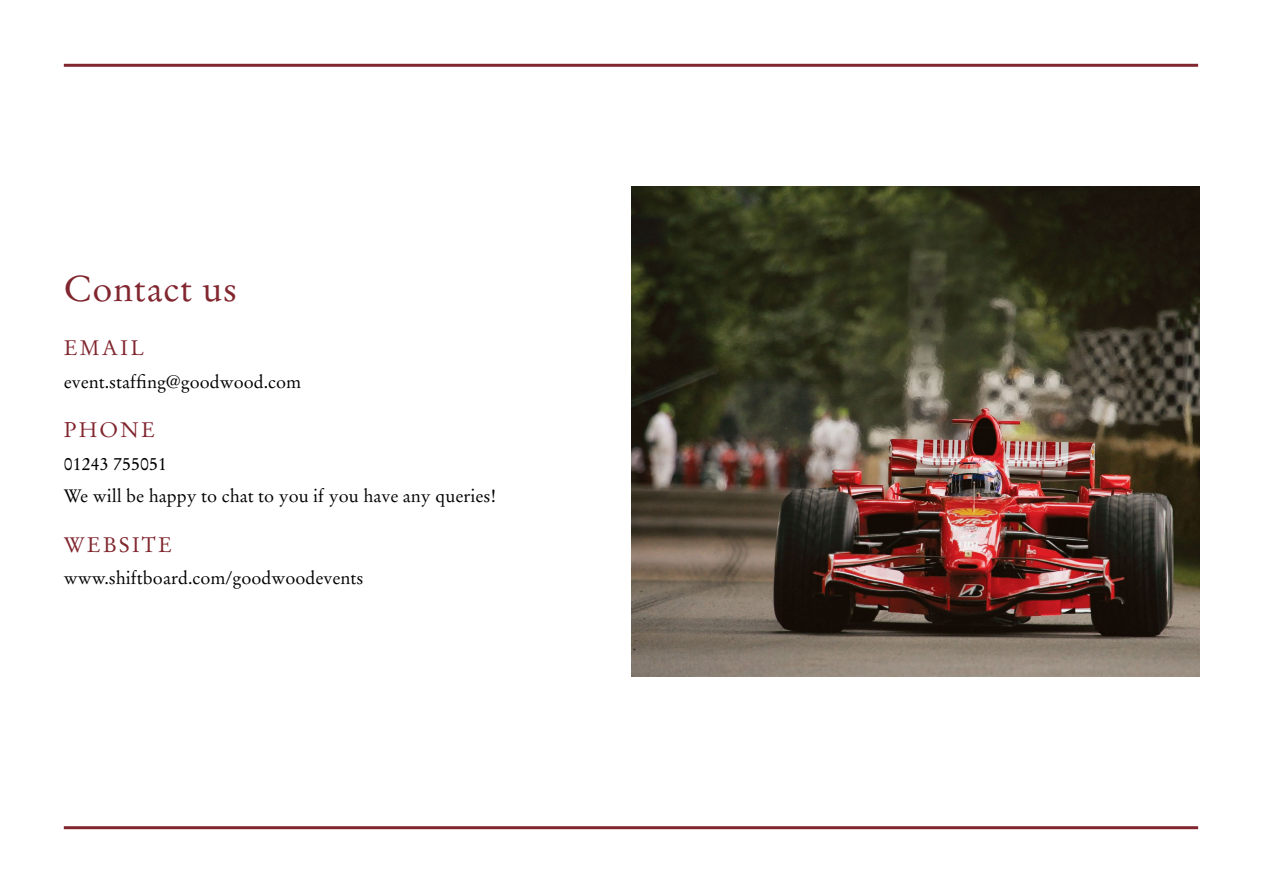
<style>
.page{position:relative;width:1263px;height:893px;background:#fff}
.page>*{position:absolute;margin:0;border:0;box-sizing:border-box;transform-origin:0 0}
.t1{font:36px "Stempel Garamond";letter-spacing:.02em;color:#81262e}
.t2{font:21px "Stempel Garamond";letter-spacing:.1em;color:#81262e}
.t3{font:18px/32.5px "Stempel Garamond";color:#000}
</style>
<div class="page">
<hr style="left:64px;top:64px;width:1134px;height:3px;background:#81262e">
<hr style="left:64px;top:826px;width:1134px;height:3px;background:#81262e">
<img style="left:631px;top:186px;width:568px;height:490px">
<h1 class="t1" style="left:64px;top:267px;width:175px">Contact us</h1>
<p class="t2" style="left:64px;top:335px;width:82px">EMAIL</p>
<p class="t3" style="left:64px;top:365px;width:239px">event.staffing@goodwood.com</p>
<p class="t2" style="left:64px;top:417px;width:93px">PHONE</p>
<p class="t3" style="left:64px;top:447px;width:434px">01243 755051<br>We will be happy to chat to you if you have any queries!</p>
<p class="t2" style="left:64px;top:532px;width:110px">WEBSITE</p>
<p class="t3" style="left:64px;top:562px;width:301px">www.shiftboard.com/goodwoodevents</p>
</div>
